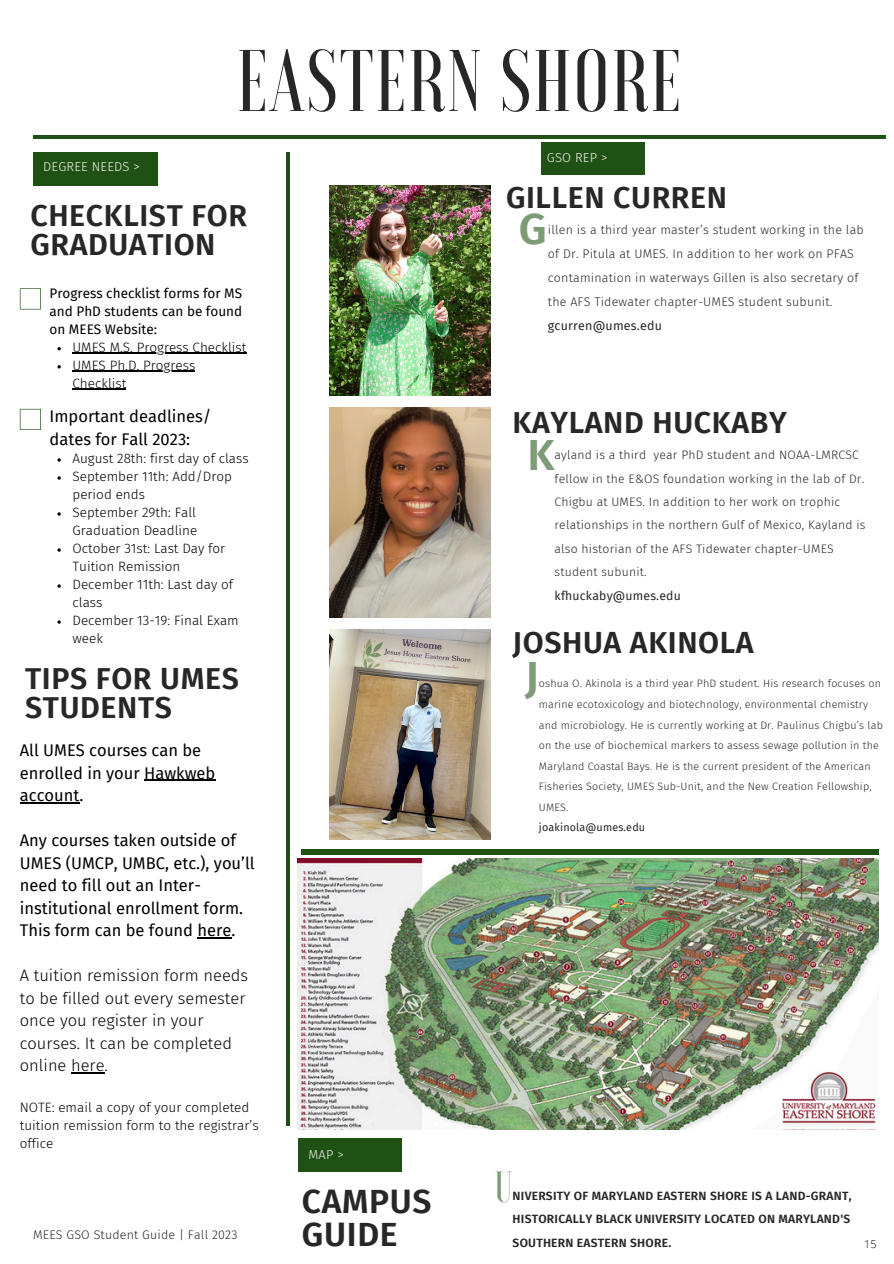
<style>
.page{position:relative;width:894px;height:1264px;background:#fff}
.page>*{position:absolute;margin:0;border:0;box-sizing:border-box;transform-origin:0 0}
.t1{font:500 87.15px "Voga";letter-spacing:.02em;color:#272727}
.t2{font:600 43.65px "Fira Sans";color:#7d9b76}
.t3{font:500 43.65px "Voga";color:#7d9b76}
.t4{font:600 33.6px/32.7px "Fira Sans";letter-spacing:.02em;color:#272727}
.t5{font:600 30.3px/29.2px "Fira Sans";letter-spacing:.02em;color:#272727}
.t6{font:16.5px/22.5px "Fira Sans";color:#000}
.t7{font:300 16.5px/22.5px "Fira Sans";color:#000}
.t8{font:300 13.5px/18px "Fira Sans";color:#000}
.t9{font:13.5px/18px "Fira Sans";color:#000;text-align:justify}
.t10{font:300 12.9px "Fira Sans";letter-spacing:.015em;color:#f6f6e9}
.t11{font:300 12.45px/23.9px "Fira Sans";letter-spacing:.015em;color:#272727}
.t12{font:300 12.15px/23.4px "Fira Sans";letter-spacing:.015em;color:#272727}
.t13{font:600 12px/23.7px "Fira Sans";letter-spacing:.02em;color:#272727}
.t14{font:300 10.95px "Open Sans";color:#000}
.t15{font:300 10.65px/20.5px "Fira Sans";letter-spacing:.015em;color:#272727}
.t16{font:10.65px "Fira Sans";letter-spacing:.015em;color:#272727}
.s1{font-weight:400}
</style>
<div class="page">
<hr style="left:33px;top:135px;width:852px;height:3px;background:#1f5014">
<img style="left:329px;top:185px;width:161px;height:211px">
<hr style="left:286px;top:153px;width:3px;height:972px;background:#1f5014">
<div style="left:541px;top:143px;width:103px;height:32px;background:#1f5014"></div>
<div style="left:33px;top:152px;width:125px;height:33px;background:#1f5014"></div>
<div style="left:302px;top:849px;width:576px;height:5px;background:#1f5014"></div>
<img style="left:297px;top:859px;width:581px;height:270px">
<div style="left:297px;top:1138px;width:104px;height:33px;background:#1f5014"></div>
<img style="left:329px;top:407px;width:161px;height:210px">
<svg style="left:20px;top:288px;width:21px;height:21px"></svg>
<svg style="left:57px;top:347px;width:4px;height:3px"></svg>
<hr style="left:72px;top:353px;width:34px;height:1px;background:#000">
<hr style="left:106px;top:353px;width:140px;height:1px;background:#000">
<svg style="left:57px;top:365px;width:4px;height:3px"></svg>
<hr style="left:72px;top:371px;width:123px;height:1px;background:#000">
<hr style="left:72px;top:389px;width:54px;height:1px;background:#000">
<svg style="left:20px;top:409px;width:21px;height:21px"></svg>
<hr style="left:144px;top:780px;width:71px;height:1px;background:#000">
<hr style="left:20px;top:802px;width:59px;height:1px;background:#000">
<hr style="left:197px;top:937px;width:34px;height:1px;background:#000">
<hr style="left:71px;top:1072px;width:34px;height:1px;background:#000">
<img style="left:329px;top:629px;width:161px;height:210px">
<h3 class="t10" style="left:43px;top:159px;width:98px">DEGREE NEEDS &gt;</h3>
<h1 class="t1" style="left:237px;top:37px;width:446px">EASTERN SHORE</h1>
<p class="t10" style="left:546px;top:150px;width:62px">GSO REP &gt;</p>
<p class="t5" style="left:30px;top:201px;width:218px">CHECKLIST FOR<br>GRADUATION</p>
<h3 class="t9" style="left:50px;top:284px;width:194px">Progress checklist forms for MS and PhD students can be found on MEES Website:</h3>
<h3 class="t8" style="left:72px;top:338px;width:175px">UMES M.S. Progress Checklist</h3>
<h5 class="t8" style="left:72px;top:356px;width:124px">UMES Ph.D. Progress</h5>
<h5 class="t8" style="left:72px;top:374px;width:55px">Checklist</h5>
<h4 class="t6" style="left:50px;top:405px;width:163px">Important deadlines/ dates for Fall 2023:</h4>
<h2 class="t8" style="left:72px;top:449px;width:178px">August 28th: first day of class</h2>
<p class="t8" style="left:72px;top:467px;width:161px">September 11th: Add/Drop period ends</p>
<h5 class="t8" style="left:72px;top:503px;width:126px">September 29th: Fall<br>Graduation Deadline</h5>
<h2 class="t8" style="left:72px;top:539px;width:154px">October 31st: Last Day for<br>Tuition Remission</h2>
<p class="t8" style="left:72px;top:575px;width:162px">December 11th: Last day of class</p>
<h5 class="t8" style="left:72px;top:611px;width:168px">December 13-19: Final Exam week</h5>
<p class="t5" style="left:25px;top:664px;width:215px">TIPS FOR UMES<br>STUDENTS</p>
<p class="t6" style="left:20px;top:739px;width:197px">All UMES courses can be enrolled in your Hawkweb account.</p>
<p class="t6" style="left:20px;top:829px;width:236px">Any courses taken outside of<br>UMES (UMCP, UMBC, etc.), you’ll need to fill out an Inter&shy;institutional enrollment form.<br>This form can be found here.</p>
<h4 class="t7" style="left:20px;top:964px;width:230px">A tuition remission form needs to be filled out every semester once you register in your courses. It can be completed online here.</h4>
<p class="t8" style="left:20px;top:1098px;width:240px">NOTE: email a copy of your completed tuition remission form to the registrar’s office</p>
<h2 class="t11" style="left:33px;top:1222px;width:206px">MEES GSO Student Guide | Fall 2023</h2>
<p class="t10" style="left:308px;top:1146px;width:37px">MAP &gt;</p>
<p class="t4" style="left:302px;top:1185px;width:131px">CAMPUS<br>GUIDE</p>
<h5 class="t5" style="left:506px;top:183px;width:222px">GILLEN CURREN</h5>
<h2 class="t2" style="left:519px;top:204px;width:29px">G</h2>
<h4 class="t11" style="left:548px;top:218px;width:317px">illen is a third year master’s student working in the lab of Dr. Pitula at UMES. In addition to her work on PFAS contamination in waterways Gillen is also secretary of the AFS Tidewater chapter-UMES student subunit. <span class="s1">gcurren@umes.edu</span></h4>
<h2 class="t5" style="left:512px;top:408px;width:275px">KAYLAND HUCKABY</h2>
<p class="t2" style="left:527px;top:428px;width:29px">K</p>
<p class="t12" style="left:554px;top:443px;width:312px">ayland is a third year PhD student and NOAA-LMRCSC fellow in the E&amp;OS foundation working in the lab of Dr.<br>Chigbu at UMES. In addition to her work on trophic relationships in the northern Gulf of Mexico, Kayland is also historian of the AFS Tidewater chapter-UMES student subunit.<br><span class="s1">kfhuckaby@umes.edu</span></p>
<h2 class="t5" style="left:512px;top:628px;width:242px">JOSHUA AKINOLA</h2>
<h6 class="t15" style="left:538px;top:673px;width:345px">oshua O. Akinola is a third year PhD student. His research focuses on marine ecotoxicology and biotechnology, environmental chemistry and microbiology. He is currently working at Dr. Paulinus Chigbu’s lab on the use of biochemical markers to assess sewage pollution in the Maryland Coastal Bays. He is the current president of the American Fisheries Society, UMES Sub-Unit, and the New Creation Fellowship, UMES.</h6>
<p class="t16" style="left:538px;top:821px;width:108px">joakinola@umes.edu</p>
<h2 class="t2" style="left:525px;top:651px;width:15px">J</h2>
<p class="t3" style="left:495px;top:1165px;width:19px">U</p>
<p class="t13" style="left:512px;top:1183px;width:340px">NIVERSITY OF MARYLAND EASTERN SHORE IS A LAND-GRANT,<br>HISTORICALLY BLACK UNIVERSITY LOCATED ON MARYLAND'S<br>SOUTHERN EASTERN SHORE.</p>
<h3 class="t14" style="left:863px;top:1235px;width:14px">15</h3>
</div>
